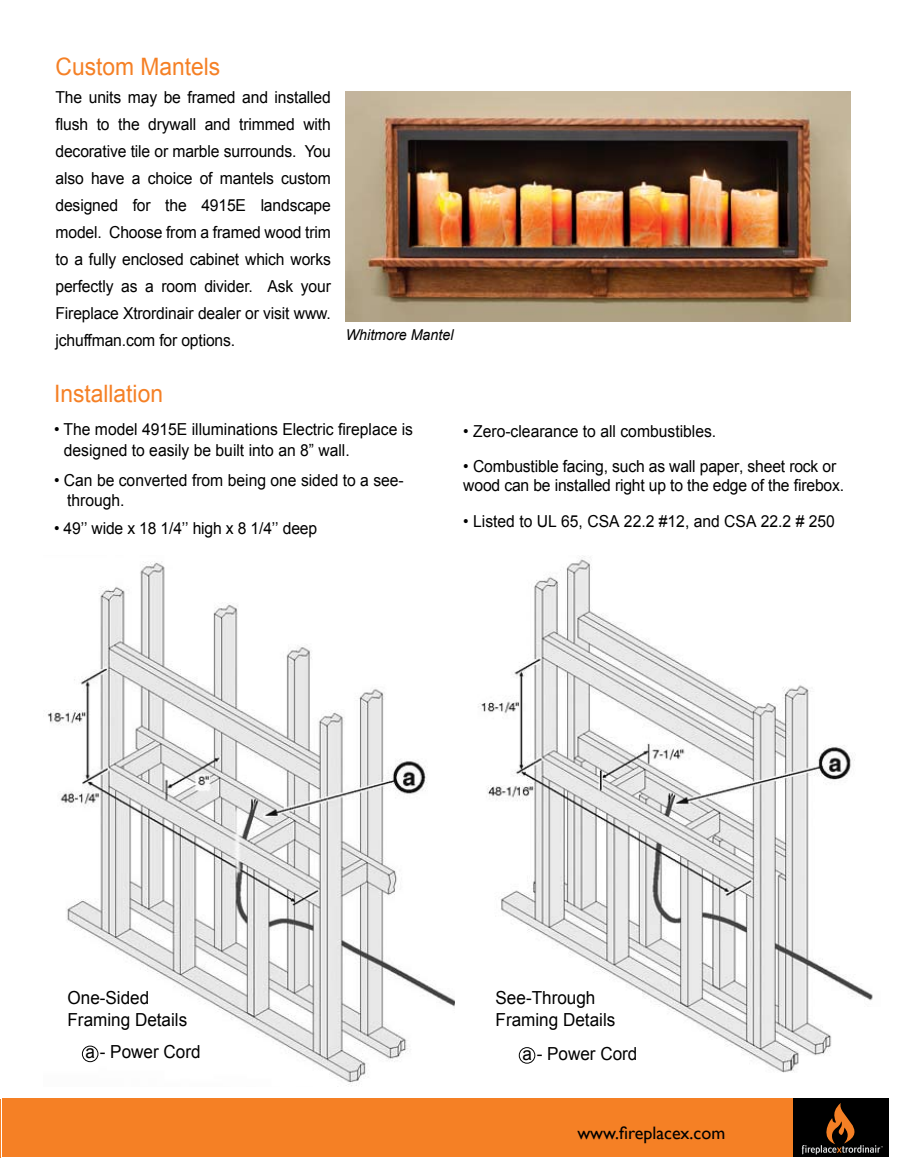
<style>
.page{position:relative;width:905px;height:1175px;background:#fff}
.page>*{position:absolute;margin:0;border:0;box-sizing:border-box;transform-origin:0 0}
.t1{font:24px "Arial";color:#f58025;scale:.95 1}
.t2{font:18px/22.5px "Arial";color:#000;scale:.95 1}
.t3{font:18px "Gill Sans";color:#000}
.t4{font:16.5px/27px "Arial";color:#000;scale:.95 1}
.t5{font:italic 15px "Arial";color:#000;scale:.95 1}
.s1{color:#fff}
</style>
<div class="page">
<hr style="left:0;top:1098px;width:1px;height:59px;background:#f58025">
<img style="left:47px;top:561px;width:408px;height:525px">
<img style="left:346px;top:92px;width:504px;height:229px">
<img style="left:478px;top:556px;width:395px;height:517px">
<div style="left:2px;top:1098px;width:880px;height:59px;background:#f58025"></div>
<div style="left:792px;top:1098px;width:96px;height:59px;background:#000"></div>
<svg style="left:801px;top:1103px;width:81px;height:51px"></svg>
<div style="left:82px;top:1045px;width:16px;height:17px;border:1px solid #000;border-radius:50%"></div>
<div style="left:519px;top:1047px;width:16px;height:16px;border:1px solid #000;border-radius:50%"></div>
<h1 class="t1" style="left:56px;top:50px;width:175px">Custom Mantels</h1>
<p class="t4" style="left:56px;top:84px;width:291px;text-align:justify">The units may be framed and installed flush to the drywall and trimmed with decorative tile or marble surrounds. You also have a choice of mantels custom designed for the 4915E landscape model. Choose from a framed wood trim to a fully enclosed cabinet which works perfectly as a room divider. Ask your Fireplace Xtrordinair dealer or visit www. jchuffman.com for options.</p>
<p class="t5" style="left:346px;top:325px;width:115px">Whitmore Mantel</p>
<h1 class="t1" style="left:54px;top:378px;width:116px">Installation</h1>
<p class="t4" style="left:54px;top:416px;width:379px">• The model 4915E illuminations Electric fireplace is</p>
<p class="t4" style="left:54px;top:437px;width:313px"><span class="s1">•</span> designed to easily be built into an 8” wall.</p>
<p class="t4" style="left:67px;top:471px;width:356px;line-height:19.5px;text-indent:-13px">• Can be converted from being one sided to a see&shy;through.</p>
<p class="t4" style="left:54px;top:515px;width:278px">• 49’’ wide x 18 1/4’’ high x 8 1/4’’ deep</p>
<p class="t4" style="left:463px;top:418px;width:268px">• Zero-clearance to all combustibles.</p>
<p class="t4" style="left:463px;top:456px;width:425px;line-height:19.5px">• Combustible facing, such as wall paper, sheet rock or <span class="s1">• • • </span>wood can be installed right up to the edge of the firebox.</p>
<p class="t4" style="left:463px;top:508px;width:393px">• Listed to UL 65, CSA 22.2 #12, and CSA 22.2 # 250</p>
<p class="t2" style="left:68px;top:986px;width:128px">One-Sided<br>Framing Details</p>
<p class="t2" style="left:495px;top:986px;width:128px">See-Through<br>Framing Details</p>
<p class="t2" style="left:85px;top:1041px;width:123px">a - Power Cord</p>
<p class="t2" style="left:522px;top:1042px;width:123px">a - Power Cord</p>
<p class="t3" style="left:577px;top:1122px;width:149px">www.fireplacex.com</p>
</div>
